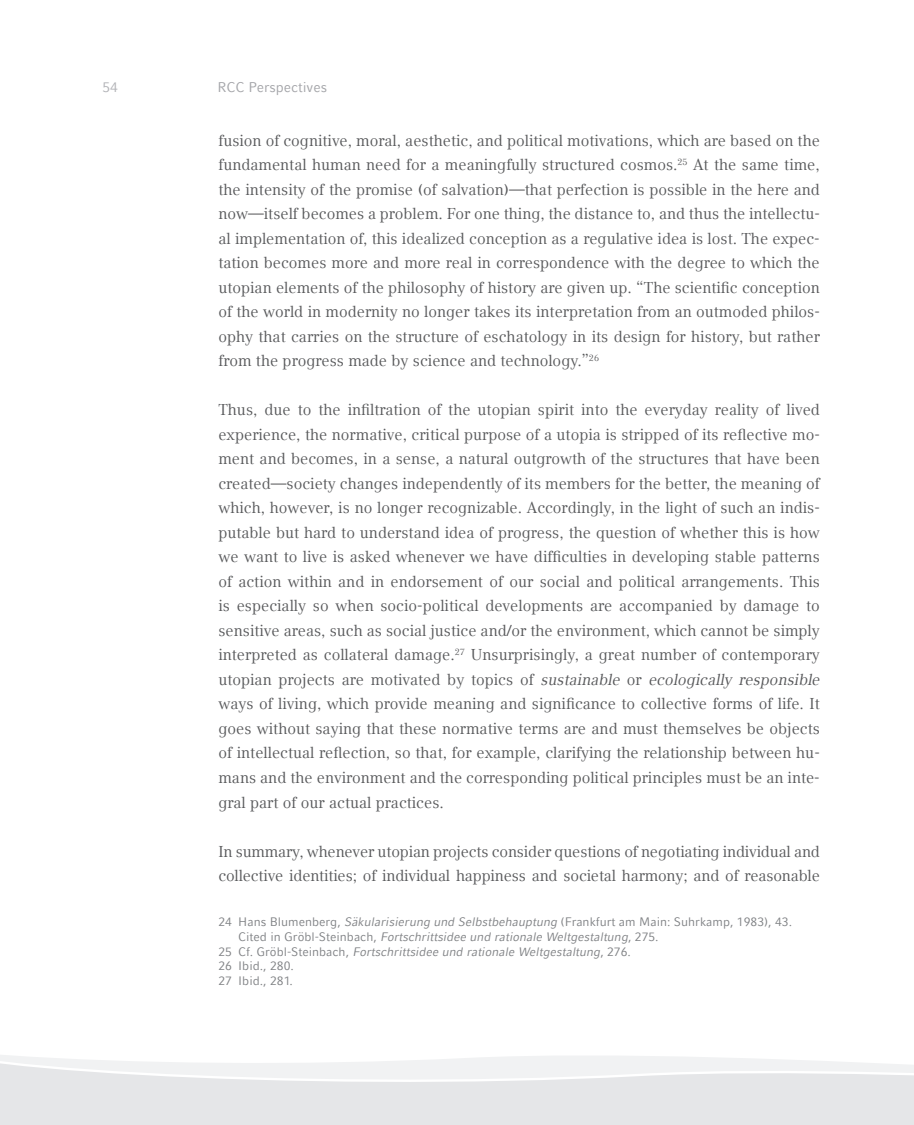
<style>
.page{position:relative;width:914px;height:1125px;background:#fff}
.page>*{position:absolute;margin:0;border:0;box-sizing:border-box;transform-origin:0 0}
.t1{font:15.75px/24.5px "LMU Compatil Text";letter-spacing:-.01em;color:#57585a;text-align:justify}
.t2{font:14px "LMU Compatil Fact";color:#a4a5a9}
.t3{font:14px "LMU Compatil Fact";color:#b2b3b7}
.t4{font:italic 12.25px "LMU Compatil Fact";color:#808285}
.t5{font:12.25px "LMU Compatil Fact";color:#808285}
.s1{font-style:italic}
.s2{font-style:normal}
</style>
<div class="page">
<svg style="left:0;top:1055px;width:913px;height:70px;fill:#e5e6e8"></svg>
<p class="t3" style="left:102px;top:79px;width:17px">54</p>
<p class="t2" style="left:217px;top:79px;width:111px">RCC Perspectives</p>
<p class="t1" style="left:218px;top:128px;width:602px">fusion of cognitive, moral, aesthetic, and political motivations, which are based on the fundamental human need for a meaningfully structured cosmos.<sup>25</sup> At the same time, the intensity of the promise (of salvation)—that perfection is possible in the here and now—itself becomes a problem. For one thing, the distance to, and thus the intellectu&shy;al implementation of, this idealized conception as a regulative idea is lost. The expec&shy;tation becomes more and more real in correspondence with the degree to which the utopian elements of the philosophy of history are given up. “The scientific conception of the world in modernity no longer takes its interpretation from an outmoded philos&shy;ophy that carries on the structure of eschatology in its design for history, but rather from the progress made by science and technology.”<sup>26</sup></p>
<p class="t1" style="left:218px;top:397px;width:603px">Thus, due to the infiltration of the utopian spirit into the everyday reality of lived experience, the normative, critical purpose of a utopia is stripped of its reflective mo&shy;ment and becomes, in a sense, a natural outgrowth of the structures that have been created—society changes independently of its members for the better, the meaning of which, however, is no longer recognizable. Accordingly, in the light of such an indis&shy;putable but hard to understand idea of progress, the question of whether this is how we want to live is asked whenever we have difficulties in developing stable patterns of action within and in endorsement of our social and political arrangements. This is especially so when socio-political developments are accompanied by damage to sensitive areas, such as social justice and/or the environment, which cannot be simply interpreted as collateral damage.<sup>27</sup> Unsurprisingly, a great number of contemporary utopian projects are motivated by topics of <span class="s1">sustainable</span> or <span class="s1">ecologically responsible </span>ways of living, which provide meaning and significance to collective forms of life. It goes without saying that these normative terms are and must themselves be objects of intellectual reflection, so that, for example, clarifying the relationship between hu&shy;mans and the environment and the corresponding political principles must be an inte&shy;gral part of our actual practices.</p>
<p class="t1" style="left:218px;top:838px;width:603px">In summary, whenever utopian projects consider questions of negotiating individual and collective identities; of individual happiness and societal harmony; and of reasonable</p>
<p class="t5" style="left:218px;top:915px;width:575px">24 Hans Blumenberg, <span class="s1">Säkularisierung und Selbstbehauptung</span> (Frankfurt am Main: Suhrkamp, 1983), 43.</p>
<p class="t4" style="left:238px;top:929px;width:422px"><span class="s2">Cited in Gröbl-Steinbach,</span> Fortschrittsidee und rationale Weltgestaltung<span class="s2">, 275.</span></p>
<p class="t4" style="left:218px;top:944px;width:414px"><span class="s2">25 Cf. Gröbl-Steinbach,</span> Fortschrittsidee und rationale Weltgestaltung<span class="s2">, 276.</span></p>
<p class="t5" style="left:218px;top:959px;width:77px">26 Ibid., 280.</p>
<p class="t5" style="left:218px;top:973px;width:76px">27 Ibid., 281.</p>
</div>
